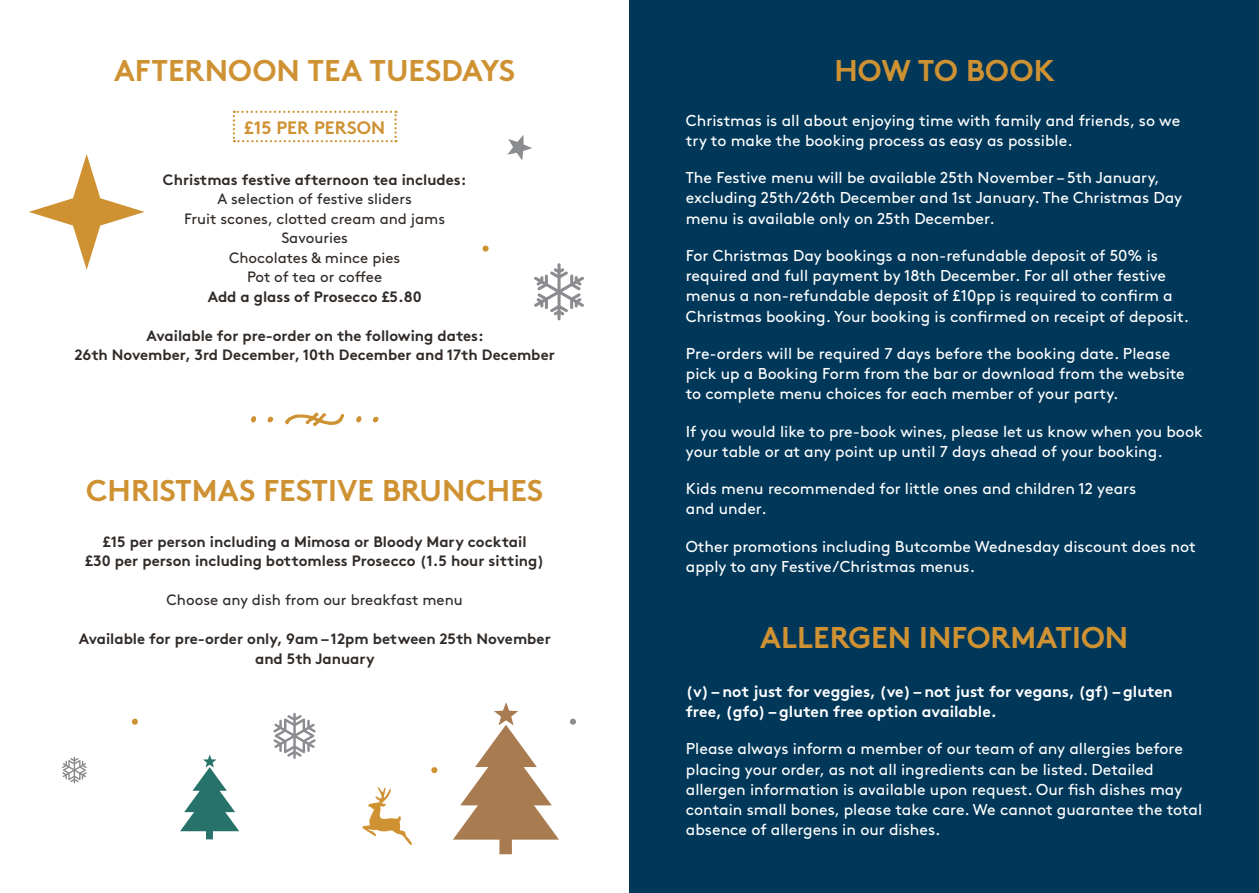
<style>
.page{position:relative;width:1259px;height:893px;background:#fff}
.page>*{position:absolute;margin:0;border:0;box-sizing:border-box;transform-origin:0 0}
.t1{font:700 30px "Brown Std";color:#cf9233}
.t2{font:700 18px "Brown Std";color:#cf9233}
.t3{font:15.75px/20.2px "Brown Std";color:#fff}
.t4{font:700 15.75px/20.2px "Brown Std";color:#fff}
.t5{font:700 15px/19.5px "Brown Std";color:#312b28;text-align:center}
.t6{font:15px "Brown Std";color:#312b28}
</style>
<div class="page">
<div style="left:629px;top:0;width:630px;height:893px;background:#01385a"></div>
<svg style="left:233px;top:111px;width:164px;height:31px"></svg>
<svg style="left:285px;top:412px;width:59px;height:15px"></svg>
<svg style="left:251px;top:416px;width:6px;height:7px"></svg>
<svg style="left:268px;top:417px;width:5px;height:5px"></svg>
<svg style="left:356px;top:416px;width:6px;height:7px"></svg>
<svg style="left:373px;top:417px;width:5px;height:5px"></svg>
<svg style="left:62px;top:757px;width:25px;height:26px"></svg>
<svg style="left:273px;top:713px;width:43px;height:46px"></svg>
<svg style="left:453px;top:702px;width:106px;height:152px"></svg>
<svg style="left:180px;top:755px;width:59px;height:84px"></svg>
<svg style="left:534px;top:263px;width:50px;height:57px"></svg>
<svg style="left:29px;top:154px;width:116px;height:116px"></svg>
<svg style="left:507px;top:135px;width:25px;height:25px"></svg>
<svg style="left:482px;top:246px;width:6px;height:6px"></svg>
<svg style="left:431px;top:767px;width:6px;height:6px"></svg>
<svg style="left:132px;top:719px;width:6px;height:6px"></svg>
<svg style="left:570px;top:719px;width:6px;height:6px"></svg>
<svg style="left:362px;top:787px;width:50px;height:58px"></svg>
<p class="t1" style="left:114px;top:53px;width:403px">AFTERNOON TEA TUESDAYS</p>
<p class="t2" style="left:244px;top:116px;width:142px">£15 PER PERSON</p>
<p class="t5" style="left:163px;top:169px;width:305px">Christmas festive afternoon tea includes:</p>
<p class="t6" style="left:217px;top:190px;width:196px">A selection of festive sliders</p>
<p class="t6" style="left:184px;top:210px;width:263px">Fruit scones, clotted cream and jams</p>
<p class="t6" style="left:281px;top:229px;width:68px">Savouries</p>
<p class="t6" style="left:229px;top:249px;width:173px">Chocolates &amp; mince pies</p>
<p class="t6" style="left:247px;top:268px;width:136px">Pot of tea or coffee</p>
<p class="t5" style="left:208px;top:286px;width:215px">Add a glass of Prosecco £5.80</p>
<p class="t5" style="left:146px;top:325px;width:339px">Available for pre-order on the following dates:</p>
<p class="t5" style="left:75px;top:345px;width:482px">26th November, 3rd December, 10th December and 17th December</p>
<p class="t1" style="left:86px;top:472px;width:459px">CHRISTMAS FESTIVE BRUNCHES</p>
<p class="t5" style="left:103px;top:532px;width:425px">£15 per person including a Mimosa or Bloody Mary cocktail</p>
<p class="t5" style="left:85px;top:551px;width:460px">£30 per person including bottomless Prosecco (1.5 hour sitting)</p>
<p class="t6" style="left:167px;top:591px;width:298px">Choose any dish from our breakfast menu</p>
<p class="t5" style="left:79px;top:629px;width:473px">Available for pre-order only, 9am – 12pm between 25th November and 5th January</p>
<p class="t1" style="left:834px;top:53px;width:221px">HOW TO BOOK</p>
<p class="t3" style="left:686px;top:110px;width:496px">Christmas is all about enjoying time with family and friends, so we</p>
<p class="t3" style="left:686px;top:130px;width:388px">try to make the booking process as easy as possible.</p>
<p class="t3" style="left:686px;top:168px;width:498px">The Festive menu will be available 25th November – 5th January, excluding 25th/26th December and 1st January. The Christmas Day</p>
<p class="t3" style="left:686px;top:208px;width:311px">menu is available only on 25th December.</p>
<p class="t3" style="left:686px;top:245px;width:474px">For Christmas Day bookings a non-refundable deposit of 50% is</p>
<p class="t3" style="left:686px;top:266px;width:481px">required and full payment by 18th December. For all other festive</p>
<p class="t3" style="left:686px;top:286px;width:505px">menus a non-refundable deposit of £10pp is required to confirm a<br>Christmas booking. Your booking is confirmed on receipt of deposit.</p>
<p class="t3" style="left:686px;top:343px;width:486px">Pre-orders will be required 7 days before the booking date. Please</p>
<p class="t3" style="left:686px;top:364px;width:500px">pick up a Booking Form from the bar or download from the website</p>
<p class="t3" style="left:686px;top:384px;width:434px">to complete menu choices for each member of your party.</p>
<p class="t3" style="left:686px;top:421px;width:518px">If you would like to pre-book wines, please let us know when you book your table or at any point up until 7 days ahead of your booking.</p>
<p class="t3" style="left:686px;top:479px;width:452px">Kids menu recommended for little ones and children 12 years and under.</p>
<p class="t3" style="left:686px;top:536px;width:511px">Other promotions including Butcombe Wednesday discount does not apply to any Festive/Christmas menus.</p>
<p class="t1" style="left:760px;top:619px;width:369px">ALLERGEN INFORMATION</p>
<p class="t4" style="left:686px;top:681px;width:488px">(v) – not just for veggies, (ve) – not just for vegans, (gf) – gluten free, (gfo) – gluten free option available.</p>
<p class="t3" style="left:686px;top:739px;width:518px">Please always inform a member of our team of any allergies before placing your order, as not all ingredients can be listed. Detailed allergen information is available upon request. Our fish dishes may contain small bones, please take care. We cannot guarantee the total absence of allergens in our dishes.</p>
</div>
